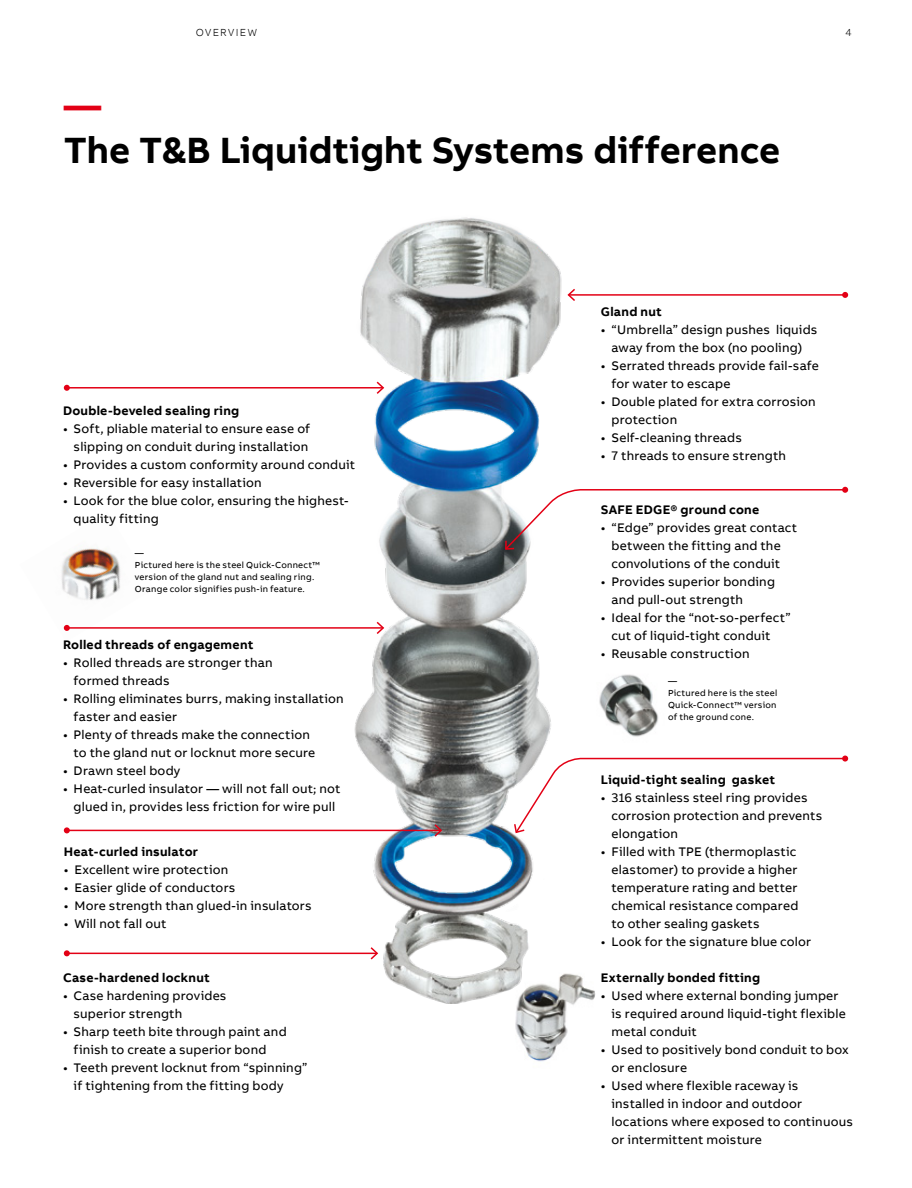
<style>
.page{position:relative;width:912px;height:1188px;background:#fff}
.page>*{position:absolute;margin:0;border:0;box-sizing:border-box;transform-origin:0 0}
.t1{font:700 37.5px "AB Bvoice";color:#000}
.t2{font:700 37.5px "AB Bvoice";color:#e30015}
.t3{font:12.75px/18px "AB Bvoice";letter-spacing:.015em;color:#000}
.t4{font:700 12.75px "AB Bvoice";letter-spacing:.02em;color:#000}
.t5{font:300 10.5px "AB Bvoice";letter-spacing:.13em;color:#000}
.t6{font:9px/12px "AB Bvoice";letter-spacing:.025em;color:#000}
</style>
<div class="page">
<img style="left:515px;top:1003px;width:60px;height:59px">
<img style="left:61px;top:547px;width:60px;height:82px">
<img style="left:313px;top:217px;width:283px;height:786px">
<img style="left:580px;top:667px;width:79px;height:78px">
<hr style="left:67px;top:387px;width:316px;height:2px;background:#e30015">
<svg style="left:64px;top:385px;width:6px;height:6px"></svg>
<svg style="left:375px;top:380px;width:10px;height:15px"></svg>
<hr style="left:568px;top:294px;width:276px;height:2px;background:#e30015">
<svg style="left:841px;top:292px;width:6px;height:6px"></svg>
<svg style="left:566px;top:287px;width:10px;height:16px"></svg>
<hr style="left:67px;top:953px;width:310px;height:1px;background:#e30015">
<svg style="left:64px;top:950px;width:6px;height:6px"></svg>
<svg style="left:369px;top:946px;width:10px;height:15px"></svg>
<hr style="left:67px;top:830px;width:374px;height:1px;background:#e30015">
<svg style="left:64px;top:827px;width:6px;height:6px"></svg>
<svg style="left:433px;top:823px;width:10px;height:15px"></svg>
<hr style="left:67px;top:627px;width:316px;height:2px;background:#e30015">
<svg style="left:64px;top:625px;width:6px;height:6px"></svg>
<svg style="left:375px;top:620px;width:10px;height:16px"></svg>
<svg style="left:513px;top:756px;width:334px;height:78px"></svg>
<svg style="left:503px;top:487px;width:344px;height:64px"></svg>
<p class="t5" style="left:196px;top:26px;width:62px">OVERVIEW</p>
<p class="t5" style="left:845px;top:26px;width:8px">4</p>
<h1 class="t2" style="left:64px;top:81px;width:39px">—</h1>
<h1 class="t1" style="left:64px;top:126px;width:717px">The T&amp;B Liquidtight Systems difference</h1>
<p class="t4" style="left:63px;top:402px;width:178px">Double-beveled sealing ring</p>
<p class="t3" style="left:63px;top:420px;width:248px;text-align:right">• Soft, pliable material to ensure ease of slipping on conduit during installation</p>
<p class="t3" style="left:63px;top:456px;width:293px">• Provides a custom conformity around conduit</p>
<p class="t3" style="left:63px;top:474px;width:200px">• Reversible for easy installation</p>
<p class="t3" style="left:74px;top:492px;width:276px;text-indent:-11px">• Look for the blue color, ensuring the highest&shy;quality fitting</p>
<p class="t6" style="left:135px;top:547px;width:187px">—<br>Pictured here is the steel Quick-Connect™ version of the gland nut and sealing ring.<br>Orange color signifies push-in feature.</p>
<p class="t4" style="left:63px;top:636px;width:192px">Rolled threads of engagement</p>
<p class="t3" style="left:74px;top:654px;width:200px;text-indent:-11px">• Rolled threads are stronger than formed threads</p>
<p class="t3" style="left:74px;top:690px;width:271px;text-indent:-11px">• Rolling eliminates burrs, making installation faster and easier</p>
<p class="t3" style="left:74px;top:726px;width:243px;text-indent:-11px">• Plenty of threads make the connection to the gland nut or locknut more secure</p>
<p class="t3" style="left:63px;top:762px;width:119px">• Drawn steel body</p>
<p class="t3" style="left:63px;top:780px;width:279px;text-align:center">• Heat-curled insulator — will not fall out; not glued in, provides less friction for wire pull</p>
<p class="t4" style="left:64px;top:843px;width:136px">Heat-curled insulator</p>
<p class="t3" style="left:64px;top:861px;width:166px">• Excellent wire protection</p>
<p class="t3" style="left:64px;top:879px;width:173px">• Easier glide of conductors</p>
<p class="t3" style="left:64px;top:897px;width:249px">• More strength than glued-in insulators</p>
<p class="t3" style="left:64px;top:915px;width:104px">• Will not fall out</p>
<p class="t4" style="left:63px;top:969px;width:148px">Case-hardened locknut</p>
<p class="t3" style="left:74px;top:987px;width:154px;text-indent:-11px">• Case hardening provides superior strength</p>
<p class="t3" style="left:74px;top:1023px;width:214px;text-indent:-11px">• Sharp teeth bite through paint and finish to create a superior bond</p>
<p class="t3" style="left:74px;top:1059px;width:235px;text-indent:-11px">• Teeth prevent locknut from “spinning” if tightening from the fitting body</p>
<p class="t4" style="left:600px;top:303px;width:62px">Gland nut</p>
<p class="t3" style="left:600px;top:321px;width:218px;text-align:center">• “Umbrella” design pushes liquids away from the box (no pooling)</p>
<p class="t3" style="left:611px;top:357px;width:209px;text-indent:-11px">• Serrated threads provide fail-safe for water to escape</p>
<p class="t3" style="left:611px;top:393px;width:206px;text-indent:-11px">• Double plated for extra corrosion protection</p>
<p class="t3" style="left:600px;top:429px;width:142px">• Self-cleaning threads</p>
<p class="t3" style="left:600px;top:447px;width:186px">• 7 threads to ensure strength</p>
<p class="t4" style="left:600px;top:501px;width:160px">SAFE EDGE® ground cone</p>
<p class="t3" style="left:600px;top:519px;width:198px;text-align:center">• “Edge” provides great contact between the fitting and the convolutions of the conduit</p>
<p class="t3" style="left:611px;top:573px;width:165px;text-indent:-11px">• Provides superior bonding and pull-out strength</p>
<p class="t3" style="left:611px;top:609px;width:181px;text-indent:-11px">• Ideal for the “not-so-perfect” cut of liquid-tight conduit</p>
<p class="t3" style="left:600px;top:645px;width:150px">• Reusable construction</p>
<p class="t6" style="left:667px;top:675px;width:111px">—<br>Pictured here is the steel<br>Quick-Connect™ version of the ground cone.</p>
<p class="t4" style="left:600px;top:771px;width:176px">Liquid-tight sealing gasket</p>
<p class="t3" style="left:611px;top:789px;width:212px;text-indent:-11px">• 316 stainless steel ring provides corrosion protection and prevents elongation</p>
<p class="t3" style="left:611px;top:843px;width:188px;text-indent:-11px">• Filled with TPE (thermoplastic elastomer) to provide a higher temperature rating and better chemical resistance compared to other sealing gaskets</p>
<p class="t3" style="left:600px;top:933px;width:212px">• Look for the signature blue color</p>
<p class="t4" style="left:600px;top:969px;width:161px">Externally bonded fitting</p>
<p class="t3" style="left:611px;top:987px;width:236px;text-indent:-11px">• Used where external bonding jumper is required around liquid-tight flexible metal conduit</p>
<p class="t3" style="left:611px;top:1041px;width:239px;text-indent:-11px">• Used to positively bond conduit to box or enclosure</p>
<p class="t3" style="left:611px;top:1077px;width:243px;text-indent:-11px">• Used where flexible raceway is installed in indoor and outdoor locations where exposed to continuous or intermittent moisture</p>
</div>
